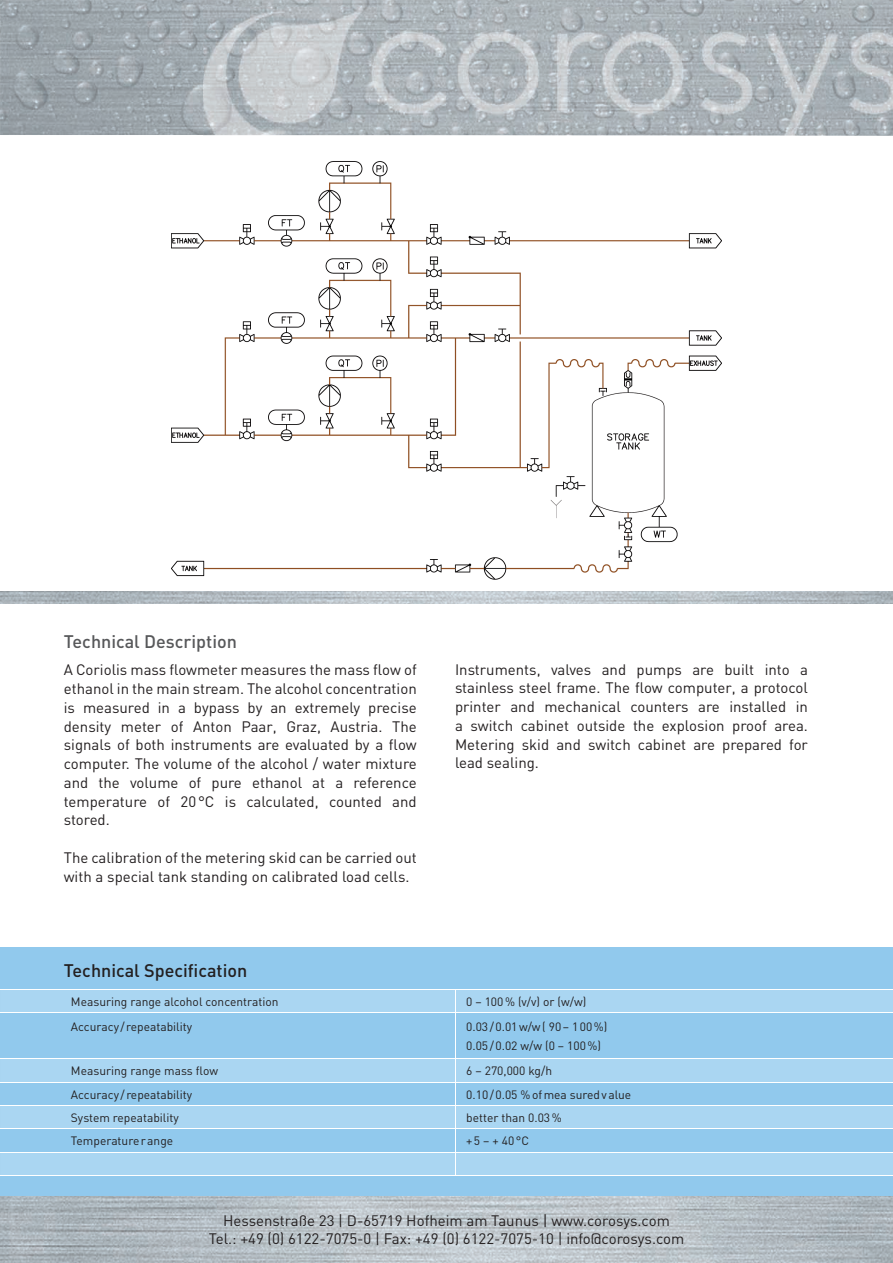
<style>
.page{position:relative;width:893px;height:1263px;background:#fff}
.page>*{position:absolute;margin:0;border:0;box-sizing:border-box;transform-origin:0 0}
.t1{font:500 18px "FFDIN";color:#231f20}
.t2{font:500 18px "FFDIN";color:#57585a}
.t3{font:15px/18.8px "FFDIN";color:#231f20;text-align:justify}
.t4{font:12px/19.5px "FFDIN";color:#231f20}
</style>
<div class="page">
<img style="left:0;top:1195px;width:893px;height:68px">
<img style="left:0;top:0;width:893px;height:135px">
<img style="left:203px;top:8px;width:690px;height:127px">
<div style="left:0;top:947px;width:893px;height:248px;background:#91c9ed"></div>
<img style="left:171px;top:161px;width:551px;height:419px">
<img style="left:0;top:591px;width:893px;height:13px">
<div style="left:0;top:990px;width:893px;height:185px;background:#aad6f2"></div>
<svg style="left:0;top:1013px;width:893px;height:139px"></svg>
<hr style="left:0;top:1012px;width:893px;height:1px;background:#fff">
<hr style="left:0;top:1058px;width:893px;height:1px;background:#fff">
<hr style="left:0;top:1082px;width:893px;height:1px;background:#fff">
<hr style="left:0;top:1105px;width:893px;height:1px;background:#fff">
<hr style="left:0;top:1129px;width:893px;height:1px;background:#fff">
<hr style="left:0;top:1152px;width:893px;height:1px;background:#fff">
<hr style="left:0;top:989px;width:893px;height:1px;background:#fff">
<svg style="left:455px;top:990px;width:1px;height:22px"></svg>
<hr style="left:455px;top:1012px;width:1px;height:46px;background:#fff">
<svg style="left:455px;top:1059px;width:1px;height:116px"></svg>
<hr style="left:0;top:1175px;width:893px;height:1px;background:#fff">
<p class="t2" style="left:64px;top:630px;width:175px">Technical Description</p>
<p class="t3" style="left:64px;top:662px;width:354px">A Coriolis mass flowmeter measures the mass flow of ethanol in the main stream. The alcohol concentration is measured in a bypass by an extremely precise density meter of Anton Paar, Graz, Austria. The signals of both instruments are evaluated by a flow computer. The volume of the alcohol / water mixture and the volume of pure ethanol at a reference temperature of 20 °C is calculated, counted and stored.</p>
<p class="t3" style="left:64px;top:850px;width:354px">The calibration of the metering skid can be carried out with a special tank standing on calibrated load cells.</p>
<p class="t1" style="left:64px;top:959px;width:185px">Technical Specification</p>
<p class="t3" style="left:455px;top:661px;width:354px">Instruments, valves and pumps are built into a stainless steel frame. The flow computer, a protocol printer and mechanical counters are installed in a switch cabinet outside the explosion proof area.<br>Metering skid and switch cabinet are prepared for lead sealing.</p>
<p class="t4" style="left:71px;top:993px;width:209px">Measuring range alcohol concentration</p>
<p class="t4" style="left:466px;top:993px;width:122px">0 – 100 % (v/v) or (w/w)</p>
<p class="t4" style="left:71px;top:1018px;width:123px">Accuracy / repeatability</p>
<p class="t4" style="left:466px;top:1018px;width:143px">0.03 / 0.01 w/w ( 90 – 100 %)<br>0.05 / 0.02 w/w (0 – 100 %)</p>
<p class="t4" style="left:71px;top:1062px;width:149px">Measuring range mass flow</p>
<p class="t4" style="left:466px;top:1062px;width:87px">6 – 270,000 kg/h</p>
<p class="t4" style="left:71px;top:1086px;width:123px">Accuracy / repeatability</p>
<p class="t4" style="left:466px;top:1086px;width:167px">0.10 / 0.05 % of mea sured value</p>
<p class="t4" style="left:71px;top:1109px;width:109px">System repeatability</p>
<p class="t4" style="left:466px;top:1109px;width:97px">better than 0.03 %</p>
<p class="t4" style="left:71px;top:1133px;width:104px">Temperature range</p>
<p class="t4" style="left:466px;top:1133px;width:64px">+ 5 – + 40 °C</p>
<p class="t3" style="left:209px;top:1213px;width:477px;line-height:18px;text-align:center">Hessenstraße 23 | D-65719 Hofheim am Taunus | www.corosys.com<br>Tel.: +49 (0) 6122-7075-0 | Fax: +49 (0) 6122-7075-10 | info@corosys.com</p>
</div>
